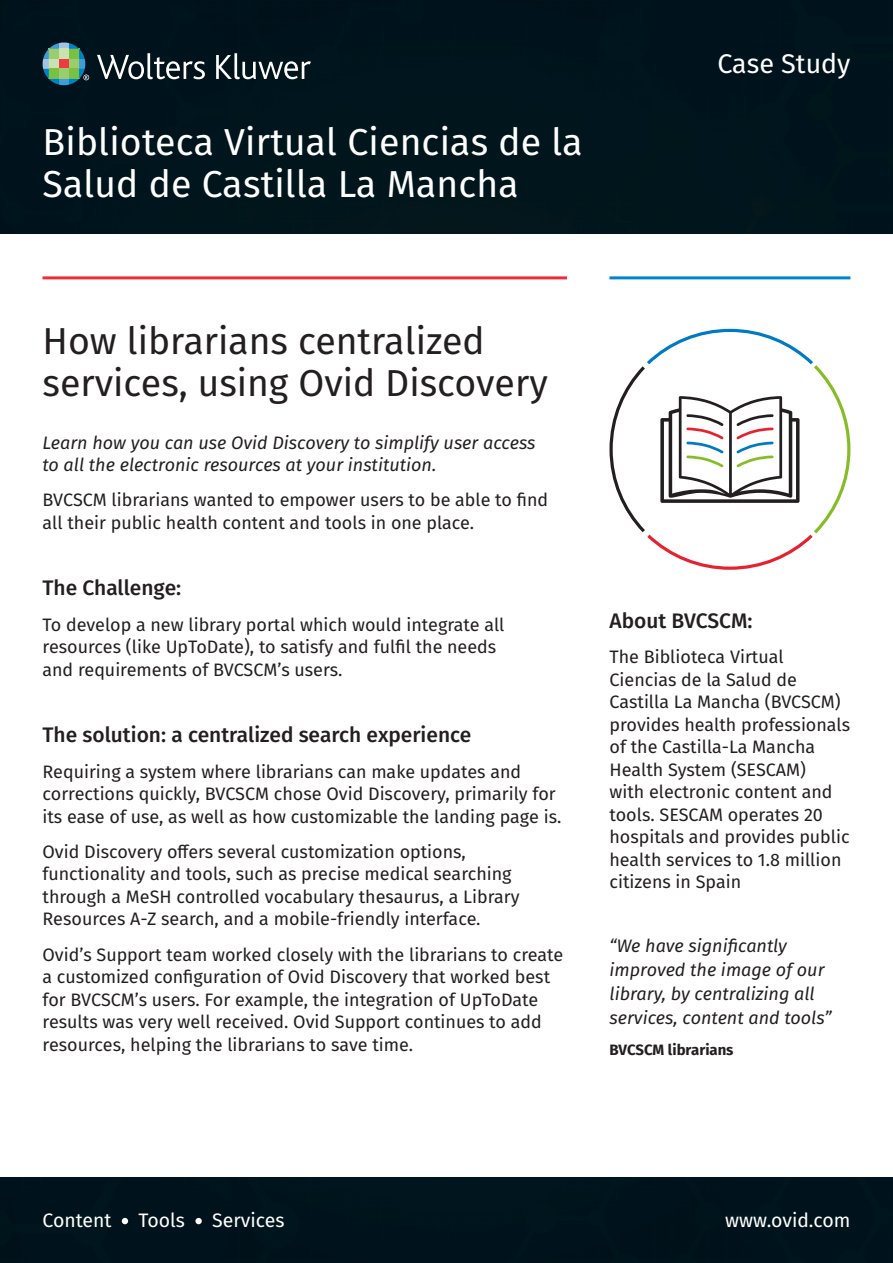
<style>
.page{position:relative;width:893px;height:1263px;background:#fff}
.page>*{position:absolute;margin:0;border:0;box-sizing:border-box;transform-origin:0 0}
.t1{font:37.5px/42px "Fira Sans";letter-spacing:.005em;color:#fff}
.t2{font:37.5px/42px "Fira Sans";color:#231f20}
.t3{font:27px "Fira Sans";color:#fff}
.t4{font:500 21px "Fira Sans";color:#231f20}
.t5{font:19.5px "Fira Sans";color:#fff}
.t6{font:18px/22.5px "Fira Sans";color:#231f20}
.t7{font:italic 18px/24px "Fira Sans";color:#231f20}
.t8{font:700 15px "Fira Sans";color:#231f20}
</style>
<div class="page">
<div style="left:0;top:1178px;width:893px;height:85px;background:#00121b"></div>
<svg style="left:122px;top:1218px;width:6px;height:6px"></svg>
<div style="left:195px;top:1218px;width:7px;height:6px;background:#fff;border-radius:50%"></div>
<div style="left:0;top:0;width:893px;height:233px;background:#00151c"></div>
<svg style="left:97px;top:53px;width:108px;height:26px"></svg>
<svg style="left:216px;top:53px;width:95px;height:26px"></svg>
<svg style="left:43px;top:42px;width:46px;height:43px"></svg>
<hr style="left:43px;top:276px;width:524px;height:3px;background:#ee2c3b">
<hr style="left:609px;top:276px;width:241px;height:3px;background:#0084ca">
<svg style="left:609px;top:329px;width:241px;height:241px"></svg>
<h1 class="t1" style="left:43px;top:120px;width:542px">Biblioteca Virtual Ciencias de la<br>Salud de Castilla La Mancha</h1>
<h2 class="t3" style="left:717px;top:43px;width:135px">Case Study</h2>
<p class="t2" style="left:43px;top:319px;width:507px">How librarians centralized services, using Ovid Discovery</p>
<p class="t7" style="left:43px;top:431px;width:494px;line-height:22.5px">Learn how you can use Ovid Discovery to simplify user access to all the electronic resources at your institution.</p>
<p class="t6" style="left:43px;top:488px;width:507px">BVCSCM librarians wanted to empower users to be able to find all their public health content and tools in one place.</p>
<p class="t4" style="left:43px;top:571px;width:140px">The Challenge:</p>
<p class="t6" style="left:43px;top:613px;width:464px">To develop a new library portal which would integrate all resources (like UpToDate), to satisfy and fulfil the needs and requirements of BVCSCM’s users.</p>
<p class="t4" style="left:43px;top:718px;width:430px">The solution: a centralized search experience</p>
<p class="t6" style="left:43px;top:759px;width:520px">Requiring a system where librarians can make updates and corrections quickly, BVCSCM chose Ovid Discovery, primarily for its ease of use, as well as how customizable the landing page is.</p>
<p class="t6" style="left:43px;top:840px;width:479px">Ovid Discovery offers several customization options, functionality and tools, such as precise medical searching through a MeSH controlled vocabulary thesaurus, a Library Resources A-Z search, and a mobile-friendly interface.</p>
<p class="t6" style="left:43px;top:942px;width:522px">Ovid’s Support team worked closely with the librarians to create a customized configuration of Ovid Discovery that worked best for BVCSCM’s users. For example, the integration of UpToDate results was very well received. Ovid Support continues to add resources, helping the librarians to save time.</p>
<p class="t4" style="left:609px;top:604px;width:145px">About BVCSCM:</p>
<p class="t6" style="left:609px;top:645px;width:242px">The Biblioteca Virtual<br>Ciencias de la Salud de<br>Castilla La Mancha (BVCSCM) provides health professionals of the Castilla-La Mancha<br>Health System (SESCAM)<br>with electronic content and tools. SESCAM operates 20 hospitals and provides public health services to 1.8 million citizens in Spain</p>
<p class="t7" style="left:609px;top:934px;width:224px">“We have significantly improved the image of our library, by centralizing all services, content and tools”</p>
<p class="t8" style="left:609px;top:1037px;width:126px">BVCSCM librarians</p>
<p class="t5" style="left:43px;top:1206px;width:70px">Content</p>
<p class="t5" style="left:138px;top:1206px;width:48px">Tools</p>
<p class="t5" style="left:212px;top:1206px;width:74px">Services</p>
<p class="t5" style="left:725px;top:1206px;width:127px">www.ovid.com</p>
</div>
